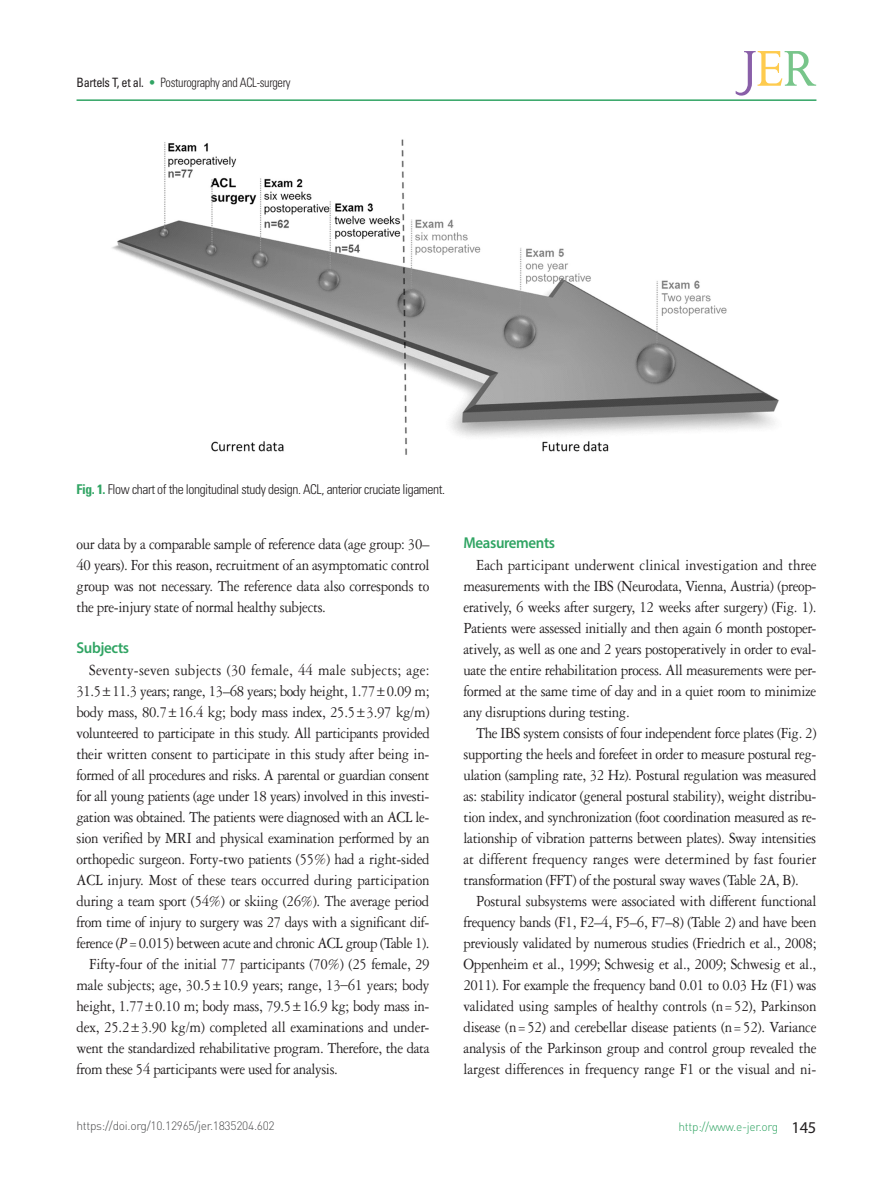
<style>
.page{position:relative;width:893px;height:1191px;background:#fff}
.page>*{position:absolute;margin:0;border:0;box-sizing:border-box;transform-origin:0 0}
.본문_영문{font:16.5px/21px "Garamond 3 LT Std";letter-spacing:-.025em;color:#231f20;text-align:justify;scale:.9 1}
.본문_중제목{font:600 15.75px "Myriad Pro";letter-spacing:-.025em;color:#30a463;scale:.95 1}
.표제목_그림설명{font:300 condensed 13.5px "Univers LT Std";letter-spacing:-.03em;color:#231f20}
.하시라{font:300 condensed 12.9px "Univers LT Std";letter-spacing:-.025em;color:#231f20;scale:.95 1}
.t1{font:300 12px "DIN Pro";letter-spacing:-.025em;color:#4b4c4d}
.t2{font:300 12px "DIN Pro";letter-spacing:-.025em;color:#30a463}
.s1{font-weight:400}
.s2{color:#30a463}
.s3{font-weight:700;color:#30a463}
.s4{font-family:"Minion Pro";font-size:15.3px}
.s5{font-style:italic}
.s6{font-family:"Trade Gothic LT Std";font-weight:300}
.s7{font-family:"Myriad Pro";font-weight:400;font-size:16.5px;color:#231f20}
</style>
<div class="page">
<svg style="left:736px;top:51px;width:80px;height:45px"></svg>
<hr style="left:77px;top:99px;width:739px;height:2px;background:#30a463">
<img style="left:112px;top:139px;width:667px;height:316px">
<p class="하시라" style="left:77px;top:74px;width:227px"><span class="s1">Bartels T, et al.</span> <span class="s2">•</span> Posturography and ACL-surgery</p>
<p class="표제목_그림설명" style="left:77px;top:481px;width:370px"><span class="s3">Fig. 1.</span> Flow chart of the longitudinal study design. ACL, anterior cruciate ligament.</p>
<p class="본문_영문" style="left:77px;top:533px;width:394px">our data by a comparable sample of reference data (age group: 30– 40 years). For this reason, recruitment of an asymptomatic control group was not necessary. The reference data also corresponds to the pre-injury state of normal healthy subjects.</p>
<p class="본문_중제목" style="left:77px;top:638px;width:57px">Subjects</p>
<p class="본문_영문" style="left:77px;top:659px;width:394px;text-indent:13px">Seventy-seven subjects (30 female, 44 male subjects; age:<br>31.5<span class="s4">±</span>11.3 years; range, 13–68 years; body height, 1.77<span class="s4">±</span>0.09 m; body mass, 80.7<span class="s4">±</span>16.4 kg; body mass index, 25.5<span class="s4">±</span>3.97 kg/m) volunteered to participate in this study. All participants provided their written consent to participate in this study after being in&shy;formed of all procedures and risks. A parental or guardian consent for all young patients (age under 18 years) involved in this investi&shy;gation was obtained. The patients were diagnosed with an ACL le&shy;sion verified by MRI and physical examination performed by an orthopedic surgeon. Forty-two patients (55%) had a right-sided ACL injury. Most of these tears occurred during participation during a team sport (54%) or skiing (26%). The average period from time of injury to surgery was 27 days with a significant dif&shy;ference (<span class="s5">P</span>=0.015) between acute and chronic ACL group (Table 1).</p>
<p class="본문_영문" style="left:77px;top:953px;width:394px;text-indent:13px">Fifty-four of the initial 77 participants (70%) (25 female, 29 male subjects; age, 30.5<span class="s4">±</span>10.9 years; range, 13<span class="s6">–</span>61 years; body height, 1.77<span class="s4">±</span>0.10 m; body mass, 79.5<span class="s4">±</span>16.9 kg; body mass in&shy;dex, 25.2<span class="s4">±</span>3.90 kg/m) completed all examinations and under&shy;went the standardized rehabilitative program. Therefore, the data from these 54 participants were used for analysis.</p>
<p class="본문_중제목" style="left:463px;top:533px;width:98px">Measurements</p>
<p class="본문_영문" style="left:463px;top:554px;width:394px;text-indent:13px">Each participant underwent clinical investigation and three measurements with the IBS (Neurodata, Vienna, Austria) (preop&shy;eratively, 6 weeks after surgery, 12 weeks after surgery) (Fig. 1).<br>Patients were assessed initially and then again 6 month postoper&shy;atively, as well as one and 2 years postoperatively in order to eval&shy;uate the entire rehabilitation process. All measurements were per&shy;formed at the same time of day and in a quiet room to minimize any disruptions during testing.</p>
<p class="본문_영문" style="left:463px;top:722px;width:394px;text-indent:13px">The IBS system consists of four independent force plates (Fig. 2) supporting the heels and forefeet in order to measure postural reg&shy;ulation (sampling rate, 32 Hz). Postural regulation was measured as: stability indicator (general postural stability), weight distribu&shy;tion index, and synchronization (foot coordination measured as re&shy;lationship of vibration patterns between plates). Sway intensities at different frequency ranges were determined by fast fourier transformation (FFT) of the postural sway waves (Table 2A, B).</p>
<p class="본문_영문" style="left:463px;top:890px;width:394px;text-indent:13px">Postural subsystems were associated with different functional frequency bands (F1, F2–4, F5–6, F7–8) (Table 2) and have been previously validated by numerous studies (Friedrich et al., 2008; Oppenheim et al., 1999; Schwesig et al., 2009; Schwesig et al., 2011). For example the frequency band 0.01 to 0.03 Hz (F1) was validated using samples of healthy controls (n=52), Parkinson disease (n=52) and cerebellar disease patients (n=52). Variance analysis of the Parkinson group and control group revealed the largest differences in frequency range F1 or the visual and ni-</p>
<p class="t1" style="left:77px;top:1118px;width:200px">https://doi.org/10.12965/jer.1835204.602</p>
<p class="t2" style="left:678px;top:1118px;width:139px">http://www.e-jer.org <span class="s7">145</span></p>
</div>
